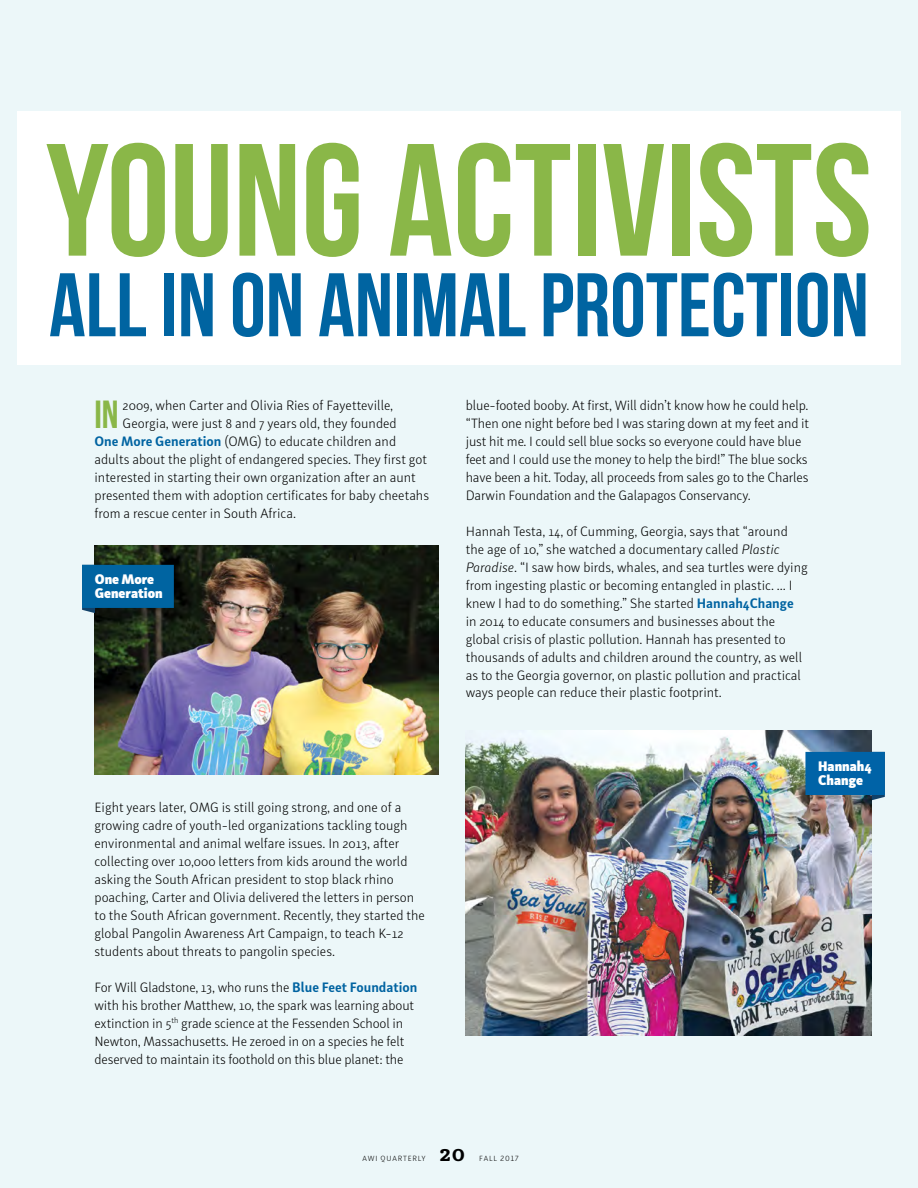
<style>
.page{position:relative;width:918px;height:1188px;background:#ecf7f9}
.page>*{position:absolute;margin:0;border:0;box-sizing:border-box;transform-origin:0 0}
.t1{font:159.45px "Bebas Neue";color:#8ab748}
.t2{font:90px "Bebas Neue";color:#0064a1}
.t3{font:39.15px "Bebas Neue";color:#8ab748}
.t4{font:300 13.5px/18px "Submariner";color:#000}
.t5{font:900 13.5px/13.5px "Submariner";color:#fff}
.t6{font:300 7.5px "Submariner";letter-spacing:.11em;color:#000}
.s1{font-weight:700;color:#0063a1}
.s2{font-style:italic}
.s3{font-family:"Cabrito Ext Ex B";font-weight:400;font-size:16.5px}
</style>
<div class="page">
<div style="left:17px;top:111px;width:884px;height:254px;background:#fff"></div>
<img style="left:94px;top:546px;width:345px;height:228px">
<img style="left:466px;top:730px;width:406px;height:305px">
<svg style="left:82px;top:565px;width:92px;height:48px;background:#035d93"></svg>
<svg style="left:805px;top:752px;width:80px;height:48px;background:#0c65a2"></svg>
<p class="t1" style="left:46px;top:113px;width:828px">YOUNG ACTIVISTS</p>
<p class="t2" style="left:49px;top:256px;width:821px">ALL IN ON ANIMAL PROTECTION</p>
<p class="t3" style="left:94px;top:393px;width:26px">IN</p>
<p class="t4" style="left:123px;top:395px;width:272px">2009, when Carter and Olivia Ries of Fayetteville,</p>
<p class="t4" style="left:123px;top:413px;width:276px">Georgia, were just 8 and 7 years old, they founded</p>
<p class="t4" style="left:94px;top:431px;width:303px"><span class="s1">One More Generation</span> (OMG) to educate children and</p>
<p class="t4" style="left:94px;top:449px;width:334px">adults about the plight of endangered species. They first got</p>
<p class="t4" style="left:94px;top:467px;width:323px">interested in starting their own organization after an aunt</p>
<p class="t4" style="left:94px;top:485px;width:336px">presented them with adoption certificates for baby cheetahs</p>
<p class="t4" style="left:94px;top:503px;width:203px">from a rescue center in South Africa.</p>
<p class="t5" style="left:95px;top:573px;width:70px">One More<br>Generation</p>
<p class="t4" style="left:94px;top:798px;width:332px">Eight years later, OMG is still going strong, and one of a growing cadre of youth-led organizations tackling tough environmental and animal welfare issues. In 2013, after collecting over 10,000 letters from kids around the world asking the South African president to stop black rhino poaching, Carter and Olivia delivered the letters in person to the South African government. Recently, they started the global Pangolin Awareness Art Campaign, to teach K-12 students about threats to pangolin species.</p>
<p class="t4" style="left:94px;top:978px;width:324px">For Will Gladstone, 13, who runs the <span class="s1">Blue Feet Foundation </span>with his brother Matthew, 10, the spark was learning about extinction in 5<sup>th</sup> grade science at the Fessenden School in Newton, Massachusetts. He zeroed in on a species he felt deserved to maintain its foothold on this blue planet: the</p>
<p class="t4" style="left:466px;top:395px;width:345px">blue-footed booby. At first, Will didn’t know how he could help. “Then one night before bed I was staring down at my feet and it just hit me. I could sell blue socks so everyone could have blue feet and I could use the money to help the bird!” The blue socks have been a hit. Today, all proceeds from sales go to the Charles Darwin Foundation and the Galapagos Conservancy.</p>
<p class="t4" style="left:466px;top:521px;width:344px">Hannah Testa, 14, of Cumming, Georgia, says that “around the age of 10,” she watched a documentary called <span class="s2">Plastic Paradise</span>. “I saw how birds, whales, and sea turtles were dying from ingesting plastic or becoming entangled in plastic. … I knew I had to do something.” She started <span class="s1">Hannah4Change </span>in 2014 to educate consumers and businesses about the global crisis of plastic pollution. Hannah has presented to thousands of adults and children around the country, as well as to the Georgia governor, on plastic pollution and practical ways people can reduce their plastic footprint.</p>
<p class="t5" style="left:818px;top:760px;width:55px">Hannah4<br>Change</p>
<p class="t6" style="left:362px;top:1153px;width:158px">AWI QUARTERLY <span class="s3">20</span> FALL 2017</p>
</div>
